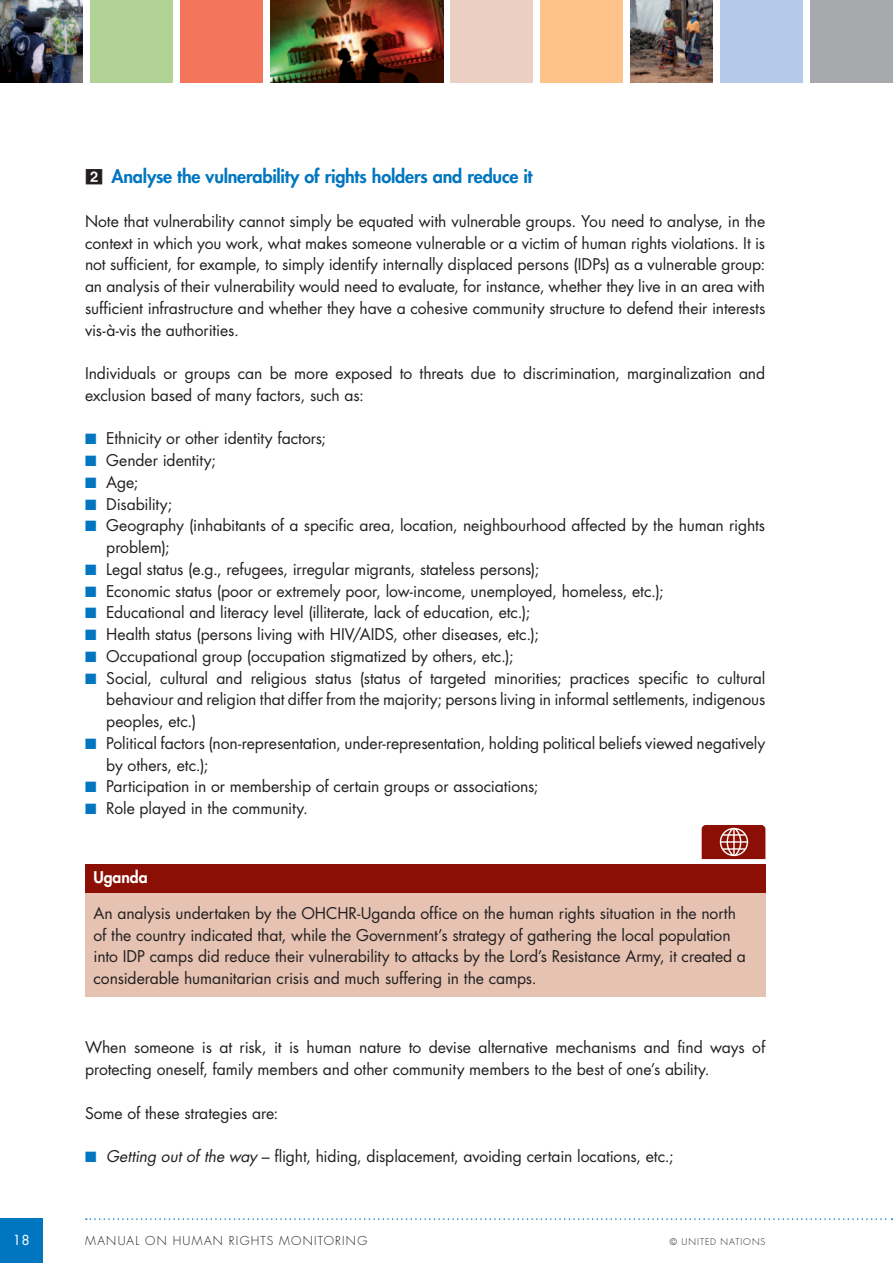
<style>
.page{position:relative;width:893px;height:1263px;background:#fff}
.page>*{position:absolute;margin:0;border:0;box-sizing:border-box;transform-origin:0 0}
.t1{font:800 18px "Futura";letter-spacing:-.01em;color:#0076c0}
.t2{font:15.75px/21.8px "Futura";letter-spacing:-.005em;color:#231f20}
.t3{font:800 15.75px "Futura";letter-spacing:-.005em;color:#fff}
.t4{font:13.5px "Futura";color:#fff}
.t5{font:300 12px "Futura";letter-spacing:.105em;color:#231f20}
.t6{font:300 9px "Futura";letter-spacing:.105em;color:#231f20}
.s1{font-family:"Bundesbahn Pi One";font-weight:400;color:#231f20}
.s2{color:#0076c0}
.s3{font-style:italic}
</style>
<div class="page">
<div style="left:450px;top:0;width:82px;height:83px;background:#ebcfc2"></div>
<img style="left:630px;top:0;width:83px;height:83px">
<div style="left:810px;top:0;width:83px;height:83px;background:#a7a9ac"></div>
<img style="left:270px;top:0;width:173px;height:83px">
<div style="left:540px;top:0;width:83px;height:83px;background:#fdc389"></div>
<img style="left:0;top:0;width:83px;height:83px">
<div style="left:90px;top:0;width:83px;height:83px;background:#b2d396"></div>
<div style="left:180px;top:0;width:83px;height:83px;background:#f3765c"></div>
<div style="left:720px;top:0;width:83px;height:83px;background:#b5cae9"></div>
<div style="left:0;top:1218px;width:43px;height:45px;background:#0076c0"></div>
<svg style="left:86px;top:1218px;width:806px;height:2px"></svg>
<div style="left:85px;top:864px;width:680px;height:29px;background:#8c0f05"></div>
<div style="left:85px;top:893px;width:680px;height:104px;background:#e5c2b2"></div>
<svg style="left:702px;top:825px;width:63px;height:34px;background:#9c3129"></svg>
<p class="t1" style="left:85px;top:165px;width:449px"><span class="s1">2</span> Analyse the vulnerability of rights holders and reduce it</p>
<p class="t2" style="left:85px;top:210px;width:682px;text-align:justify">Note that vulnerability cannot simply be equated with vulnerable groups. You need to analyse, in the context in which you work, what makes someone vulnerable or a victim of human rights violations. It is not sufficient, for example, to simply identify internally displaced persons (IDPs) as a vulnerable group: an analysis of their vulnerability would need to evaluate, for instance, whether they live in an area with sufficient infrastructure and whether they have a cohesive community structure to defend their interests vis-à-vis the authorities.</p>
<p class="t2" style="left:85px;top:363px;width:682px">Individuals or groups can be more exposed to threats due to discrimination, marginalization and exclusion based of many factors, such as:</p>
<p class="t2" style="left:85px;top:428px;width:243px"><span class="s2">■</span> Ethnicity or other identity factors;</p>
<p class="t2" style="left:85px;top:450px;width:132px"><span class="s2">■</span> Gender identity;</p>
<p class="t2" style="left:85px;top:471px;width:55px"><span class="s2">■</span> Age;</p>
<p class="t2" style="left:85px;top:493px;width:89px"><span class="s2">■</span> Disability;</p>
<p class="t2" style="left:106px;top:515px;width:660px;text-indent:-21px"><span class="s2">■</span> Geography (inhabitants of a specific area, location, neighbourhood affected by the human rights problem);</p>
<p class="t2" style="left:85px;top:558px;width:456px"><span class="s2">■</span> Legal status (e.g., refugees, irregular migrants, stateless persons);</p>
<p class="t2" style="left:85px;top:580px;width:580px"><span class="s2">■</span> Economic status (poor or extremely poor, low-income, unemployed, homeless, etc.);</p>
<p class="t2" style="left:85px;top:602px;width:447px"><span class="s2">■</span> Educational and literacy level (illiterate, lack of education, etc.);</p>
<p class="t2" style="left:85px;top:624px;width:455px"><span class="s2">■</span> Health status (persons living with HIV/AIDS, other diseases, etc.);</p>
<p class="t2" style="left:85px;top:645px;width:430px"><span class="s2">■</span> Occupational group (occupation stigmatized by others, etc.);</p>
<p class="t2" style="left:106px;top:667px;width:661px;text-align:justify;text-indent:-21px"><span class="s2">■</span> Social, cultural and religious status (status of targeted minorities; practices specific to cultural behaviour and religion that differ from the majority; persons living in informal settlements, indigenous peoples, etc.)</p>
<p class="t2" style="left:106px;top:732px;width:660px;text-indent:-21px"><span class="s2">■</span> Political factors (non-representation, under-representation, holding political beliefs viewed negatively by others, etc.);</p>
<p class="t2" style="left:85px;top:776px;width:455px"><span class="s2">■</span> Participation in or membership of certain groups or associations;</p>
<p class="t2" style="left:85px;top:798px;width:224px"><span class="s2">■</span> Role played in the community.</p>
<p class="t3" style="left:94px;top:867px;width:56px">Uganda</p>
<p class="t2" style="left:94px;top:902px;width:654px">An analysis undertaken by the OHCHR-Uganda office on the human rights situation in the north of the country indicated that, while the Government’s strategy of gathering the local population into IDP camps did reduce their vulnerability to attacks by the Lord’s Resistance Army, it created a considerable humanitarian crisis and much suffering in the camps.</p>
<p class="t2" style="left:85px;top:1037px;width:682px">When someone is at risk, it is human nature to devise alternative mechanisms and find ways of protecting oneself, family members and other community members to the best of one’s ability.</p>
<p class="t2" style="left:85px;top:1102px;width:195px">Some of these strategies are:</p>
<p class="t2" style="left:85px;top:1146px;width:590px"><span class="s2">■</span> <span class="s3">Getting out of the way</span> – flight, hiding, displacement, avoiding certain locations, etc.;</p>
<p class="t4" style="left:13px;top:1231px;width:18px">18</p>
<p class="t5" style="left:85px;top:1233px;width:284px">MANUAL ON HUMAN RIGHTS MONITORING</p>
<p class="t6" style="left:670px;top:1236px;width:97px">© UNITED NATIONS</p>
</div>
